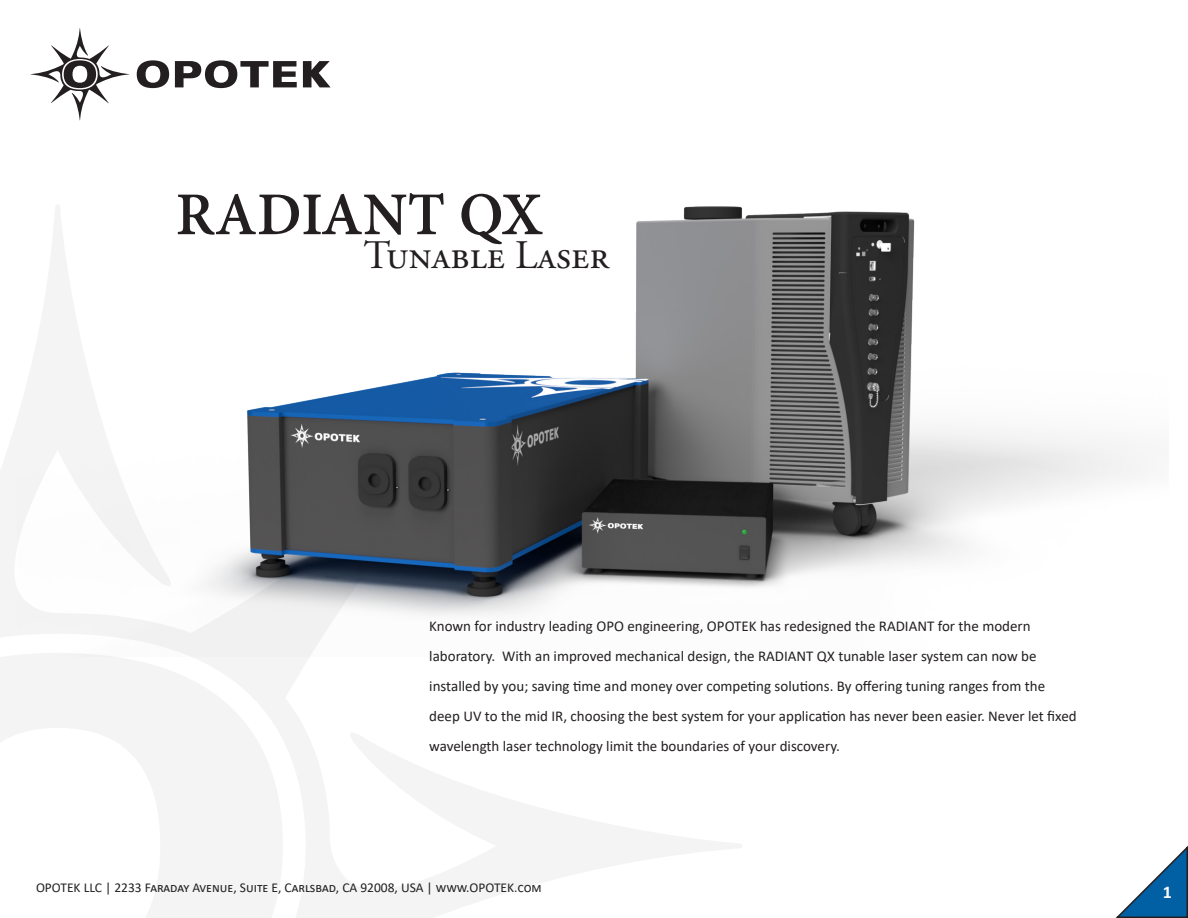
<style>
.page{position:relative;width:1188px;height:918px;background:#fff}
.page>*{position:absolute;margin:0;border:0;box-sizing:border-box;transform-origin:0 0}
.t1{font:700 66px "Adobe Devanagari";color:#231f20}
.t2{font:40.5px "Adobe Garamond Pro";color:#231f20}
.t3{font:700 18px "Calibri";color:#fff}
.Body{font:15px/30px "Calibri";color:#231f20}
.t4{font:13.5px "Calibri";color:#231f20}
</style>
<div class="page">
<svg style="left:1115px;top:845px;width:73px;height:73px"></svg>
<svg style="left:0;top:422px;width:742px;height:496px"></svg>
<svg style="left:137px;top:60px;width:32px;height:28px"></svg>
<svg style="left:175px;top:60px;width:122px;height:28px"></svg>
<svg style="left:303px;top:61px;width:27px;height:26px"></svg>
<svg style="left:31px;top:28px;width:98px;height:84px"></svg>
<img style="left:17px;top:112px;width:1123px;height:544px">
<p class="t1" style="left:176px;top:177px;width:368px">RADIANT QX</p>
<p class="t2" style="left:364px;top:231px;width:247px">Tunable Laser</p>
<p class="Body" style="left:429px;top:611px;width:649px">Known for industry leading OPO engineering, OPOTEK has redesigned the RADIANT for the modern laboratory. With an improved mechanical design, the RADIANT QX tunable laser system can now be installed by you; saving time and money over competing solutions. By offering tuning ranges from the deep UV to the mid IR, choosing the best system for your application has never been easier. Never let fixed wavelength laser technology limit the boundaries of your discovery.</p>
<p class="t4" style="left:36px;top:878px;width:507px">OPOTEK LLC | 2233 Faraday Avenue, Suite E, Carlsbad, CA 92008, USA | www.OPOTEK.com</p>
<p class="t3" style="left:1163px;top:879px;width:11px">1</p>
</div>
